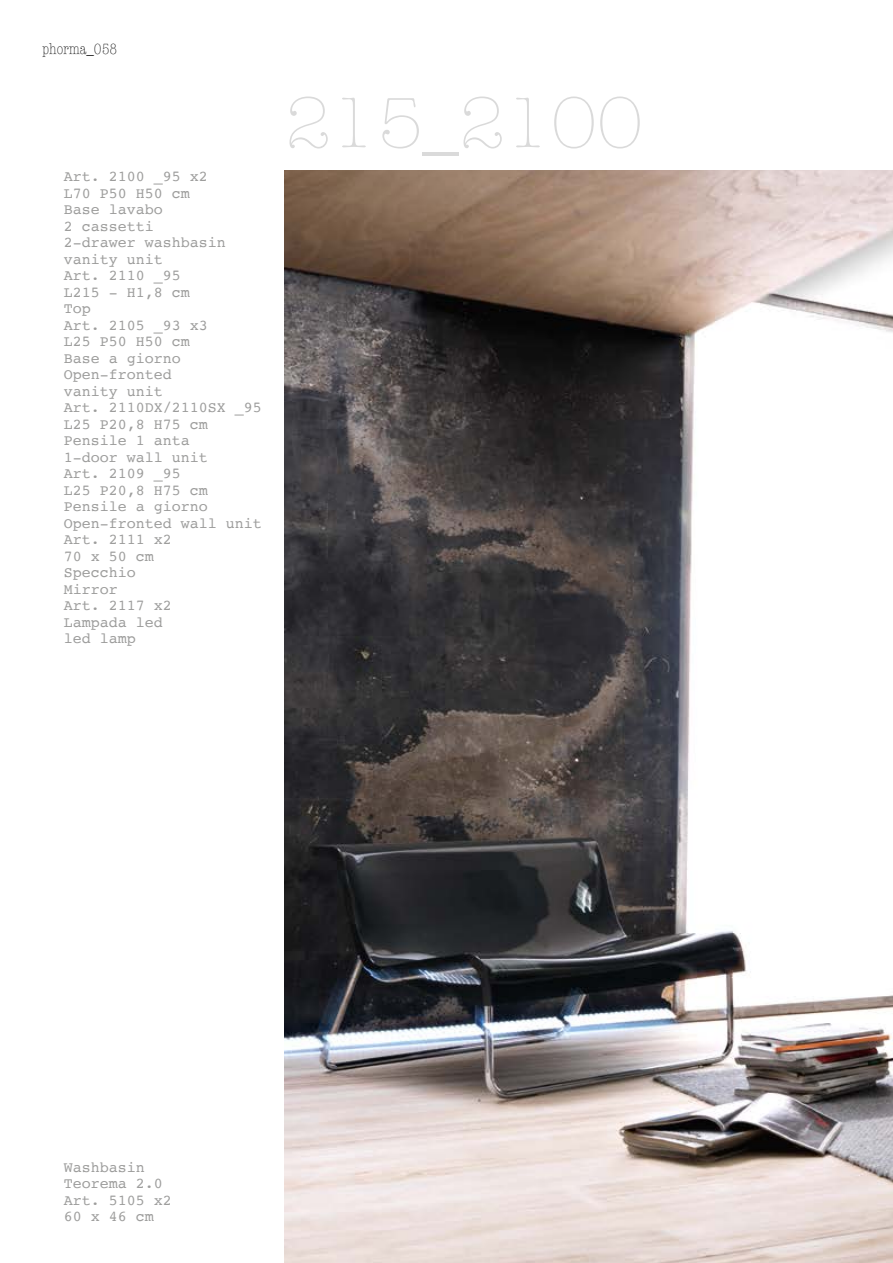
<style>
.page{position:relative;width:893px;height:1263px;background:#fff}
.page>*{position:absolute;margin:0;border:0;box-sizing:border-box;transform-origin:0 0}
.t1{font:300 72px "American Typewriter";color:#dadada}
.t2{font:15px/16.5px "Courier";color:#9d9d9c}
.t3{font:300 condensed 15px "American Typewriter";color:#000}
</style>
<div class="page">
<img style="left:285px;top:170px;width:608px;height:1093px">
<p class="t3" style="left:43px;top:41px;width:76px">phorma_058</p>
<p class="t2" style="left:64px;top:168px;width:200px">Art. 2100 _95 x2<br>L70 P50 H50 cm<br>Base lavabo<br>2 cassetti<br>2-drawer washbasin vanity unit<br>Art. 2110 _95<br>L215 - H1,8 cm<br>Top<br>Art. 2105 _93 x3<br>L25 P50 H50 cm<br>Base a giorno<br>Open-fronted<br>vanity unit<br>Art. 2110DX/2110SX _95<br>L25 P20,8 H75 cm<br>Pensile 1 anta<br>1-door wall unit<br>Art. 2109 _95<br>L25 P20,8 H75 cm<br>Pensile a giorno<br>Open-fronted wall unit<br>Art. 2111 x2<br>70 x 50 cm<br>Specchio<br>Mirror<br>Art. 2117 x2<br>Lampada led<br>led lamp</p>
<h1 class="t1" style="left:285px;top:83px;width:360px">215_2100</h1>
<p class="t2" style="left:64px;top:1158px;width:109px">Washbasin<br>Teorema 2.0<br>Art. 5105 x2<br>60 x 46 cm</p>
</div>
